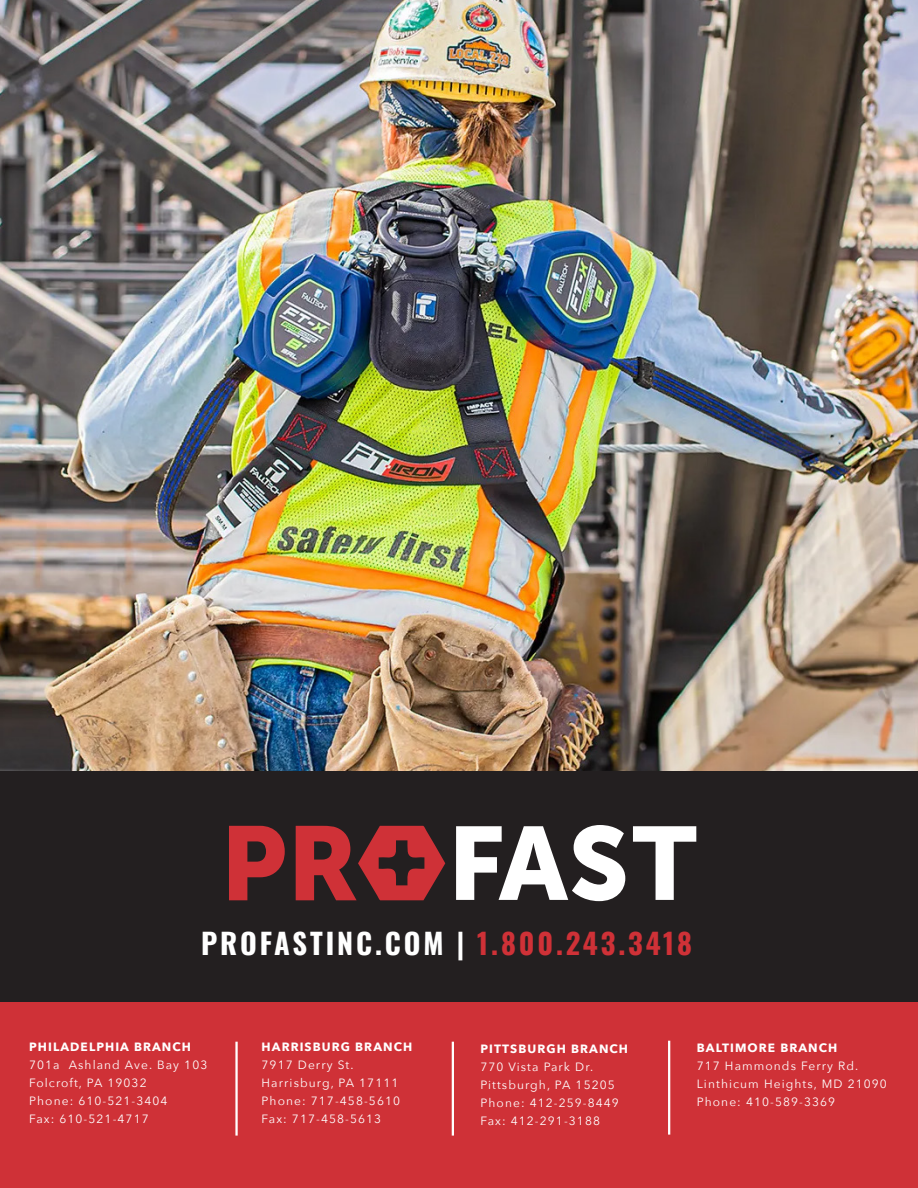
<style>
.page{position:relative;width:918px;height:1188px;background:#fff}
.page>*{position:absolute;margin:0;border:0;box-sizing:border-box;transform-origin:0 0}
.t1{font:700 28.65px "Oswald";letter-spacing:.1em;color:#fff}
.t2{font:12px "Avenir Next";letter-spacing:.09em;color:#fff}
.t3{font:700 12px "Avenir Next";letter-spacing:.09em;color:#fff}
.s1{color:#cf3137}
</style>
<div class="page">
<img style="left:0;top:0;width:918px;height:771px">
<div style="left:0;top:771px;width:918px;height:231px;background:#231f20"></div>
<svg style="left:229px;top:826px;width:56px;height:74px"></svg>
<svg style="left:296px;top:826px;width:149px;height:74px"></svg>
<svg style="left:456px;top:825px;width:169px;height:76px"></svg>
<svg style="left:633px;top:826px;width:63px;height:74px"></svg>
<div style="left:0;top:1002px;width:918px;height:186px;background:#cf3137"></div>
<hr style="left:235px;top:1042px;width:3px;height:94px;background:#fff">
<hr style="left:452px;top:1042px;width:2px;height:94px;background:#fff">
<hr style="left:668px;top:1041px;width:2px;height:94px;background:#fff">
<p class="t1" style="left:201px;top:929px;width:493px">PROFASTINC.COM | <span class="s1">1.800.243.3418</span></p>
<p class="t3" style="left:29px;top:1039px;width:163px">PHILADELPHIA BRANCH</p>
<p class="t2" style="left:29px;top:1057px;width:180px">701a Ashland Ave. Bay 103</p>
<p class="t2" style="left:29px;top:1075px;width:119px">Folcroft, PA 19032</p>
<p class="t2" style="left:29px;top:1093px;width:140px">Phone: 610-521-3404</p>
<p class="t2" style="left:29px;top:1111px;width:121px">Fax: 610-521-4717</p>
<p class="t3" style="left:262px;top:1039px;width:152px">HARRISBURG BRANCH</p>
<p class="t2" style="left:262px;top:1057px;width:93px">7917 Derry St.</p>
<p class="t2" style="left:262px;top:1075px;width:138px">Harrisburg, PA 17111</p>
<p class="t2" style="left:262px;top:1093px;width:140px">Phone: 717-458-5610</p>
<p class="t2" style="left:262px;top:1111px;width:121px">Fax: 717-458-5613</p>
<p class="t3" style="left:480px;top:1041px;width:149px">PITTSBURGH BRANCH</p>
<p class="t2" style="left:480px;top:1060px;width:114px">770 Vista Park Dr.</p>
<p class="t2" style="left:480px;top:1078px;width:136px">Pittsburgh, PA 15205</p>
<p class="t2" style="left:480px;top:1096px;width:140px">Phone: 412-259-8449</p>
<p class="t2" style="left:480px;top:1114px;width:121px">Fax: 412-291-3188</p>
<p class="t3" style="left:697px;top:1041px;width:142px">BALTIMORE BRANCH</p>
<p class="t2" style="left:697px;top:1059px;width:163px">717 Hammonds Ferry Rd.</p>
<p class="t2" style="left:697px;top:1077px;width:192px">Linthicum Heights, MD 21090</p>
<p class="t2" style="left:697px;top:1095px;width:140px">Phone: 410-589-3369</p>
</div>
